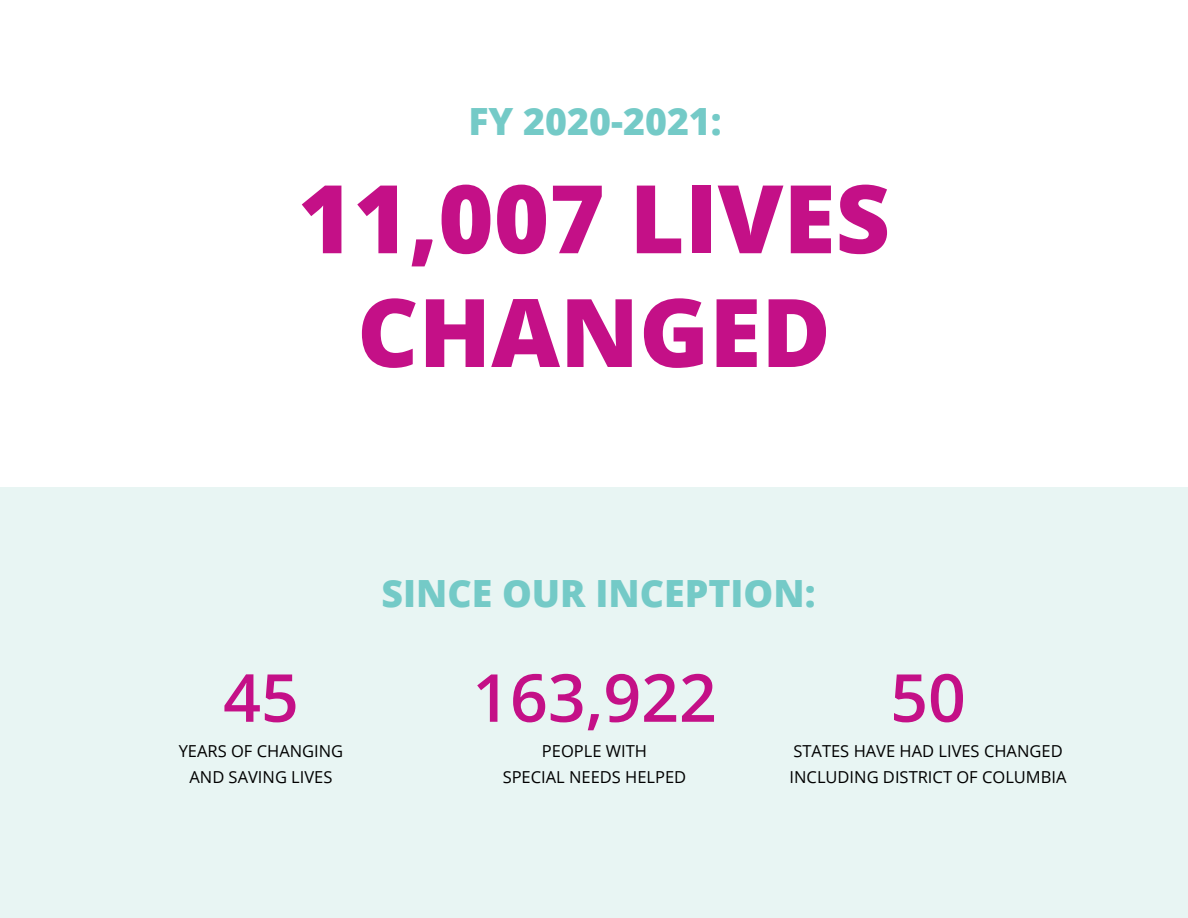
<style>
.page{position:relative;width:1188px;height:918px;background:#fff}
.page>*{position:absolute;margin:0;border:0;box-sizing:border-box;transform-origin:0 0}
.t1{font:800 94.8px/113.7px "Open Sans";color:#c41087;text-align:center}
.t2{font:600 66.3px "Open Sans";color:#c41087}
.t3{font:800 37.5px "Open Sans";color:#74cac7}
.t4{font:16.5px/25.5px "Open Sans";color:#000;text-align:center}
</style>
<div class="page">
<div style="left:0;top:487px;width:1188px;height:431px;background:#e8f5f3"></div>
<h3 class="t3" style="left:468px;top:108px;width:255px">FY 2020-2021:</h3>
<h1 class="t1" style="left:298px;top:169px;width:594px">11,007 LIVES<br>CHANGED</h1>
<h3 class="t3" style="left:381px;top:580px;width:436px">SINCE OUR INCEPTION:</h3>
<h2 class="t2" style="left:223px;top:671px;width:77px">45</h2>
<h2 class="t2" style="left:472px;top:671px;width:246px">163,922</h2>
<h2 class="t2" style="left:890px;top:671px;width:77px">50</h2>
<p class="t4" style="left:179px;top:740px;width:166px">YEARS OF CHANGING<br>AND SAVING LIVES</p>
<p class="t4" style="left:503px;top:740px;width:185px">PEOPLE WITH<br>SPECIAL NEEDS HELPED</p>
<p class="t4" style="left:790px;top:740px;width:278px;text-align:left">STATES HAVE HAD LIVES CHANGED<br>INCLUDING DISTRICT OF COLUMBIA</p>
</div>
